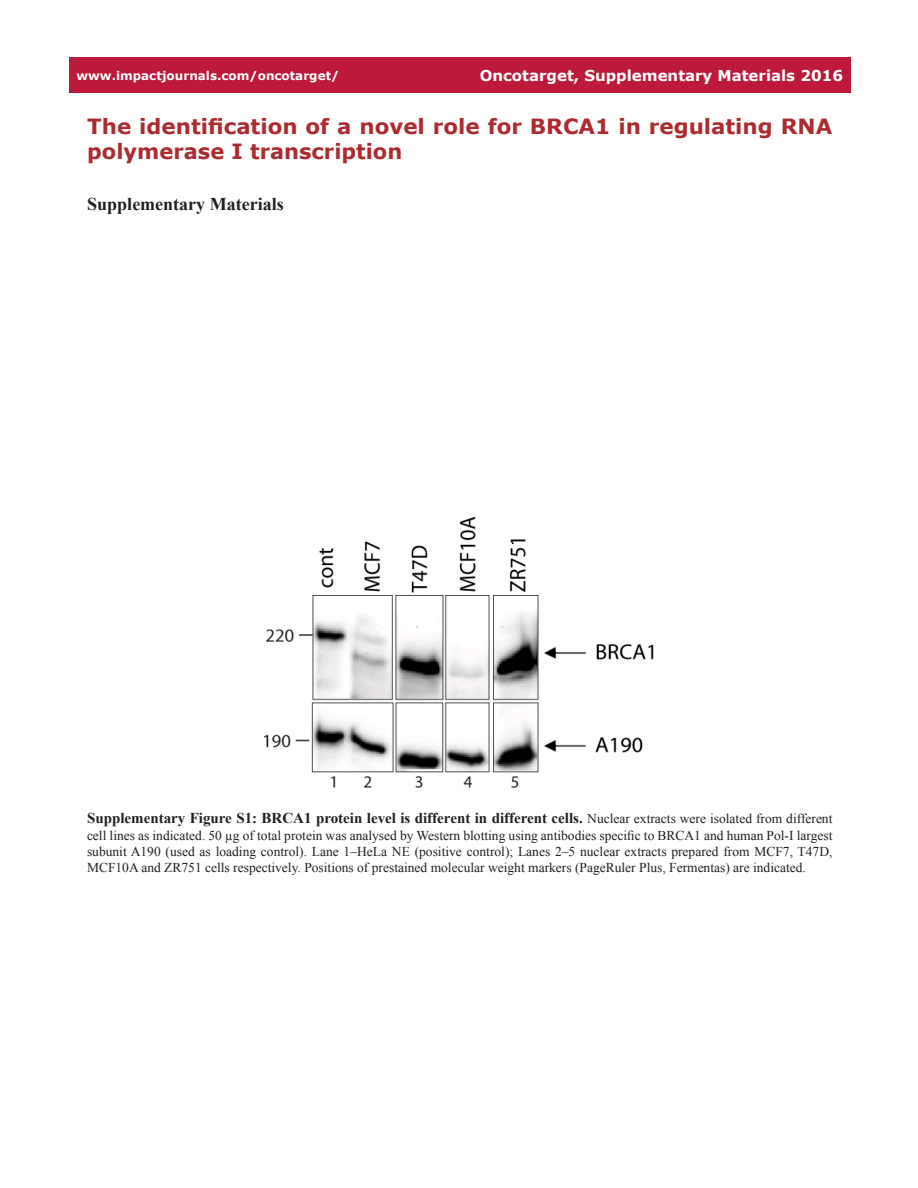
<style>
.page{position:relative;width:918px;height:1188px;background:#fff}
.page>*{position:absolute;margin:0;border:0;box-sizing:border-box;transform-origin:0 0}
.t1{font:700 21px/25.2px "Verdana";color:#ac2b31}
.t2{font:700 18px "Times New Roman";color:#231f20}
.FigureText{font:700 15px "Times New Roman";color:#231f20}
.t3{font:700 15px "Verdana";color:#fff}
.FigureText-2{font:13.5px/16.2px "Times New Roman";color:#231f20;text-align:justify}
.t4{font:700 12px "Verdana";color:#fff}
.s1{font-weight:400;font-size:13.5px}
</style>
<div class="page">
<div style="left:69px;top:57px;width:781px;height:36px;background:#bd1a3b"></div>
<img style="left:264px;top:516px;width:390px;height:271px">
<p class="t4" style="left:76px;top:67px;width:264px">www.impactjournals.com/oncotarget/</p>
<p class="t3" style="left:480px;top:65px;width:365px">Oncotarget, Supplementary Materials 2016</p>
<p class="t1" style="left:87px;top:114px;width:747px">The identification of a novel role for BRCA1 in regulating RNA polymerase I transcription</p>
<p class="t2" style="left:87px;top:191px;width:198px">Supplementary Materials</p>
<p class="FigureText" style="left:87px;top:808px;width:747px">Supplementary Figure S1: BRCA1 protein level is different in different cells. <span class="s1">Nuclear extracts were isolated from different</span></p>
<p class="FigureText-2" style="left:87px;top:827px;width:747px">cell lines as indicated. 50 µg of total protein was analysed by Western blotting using antibodies specific to BRCA1 and human Pol-I largest subunit A190 (used as loading control). Lane 1–HeLa NE (positive control); Lanes 2–5 nuclear extracts prepared from MCF7, T47D, MCF10A and ZR751 cells respectively. Positions of prestained molecular weight markers (PageRuler Plus, Fermentas) are indicated.</p>
</div>
